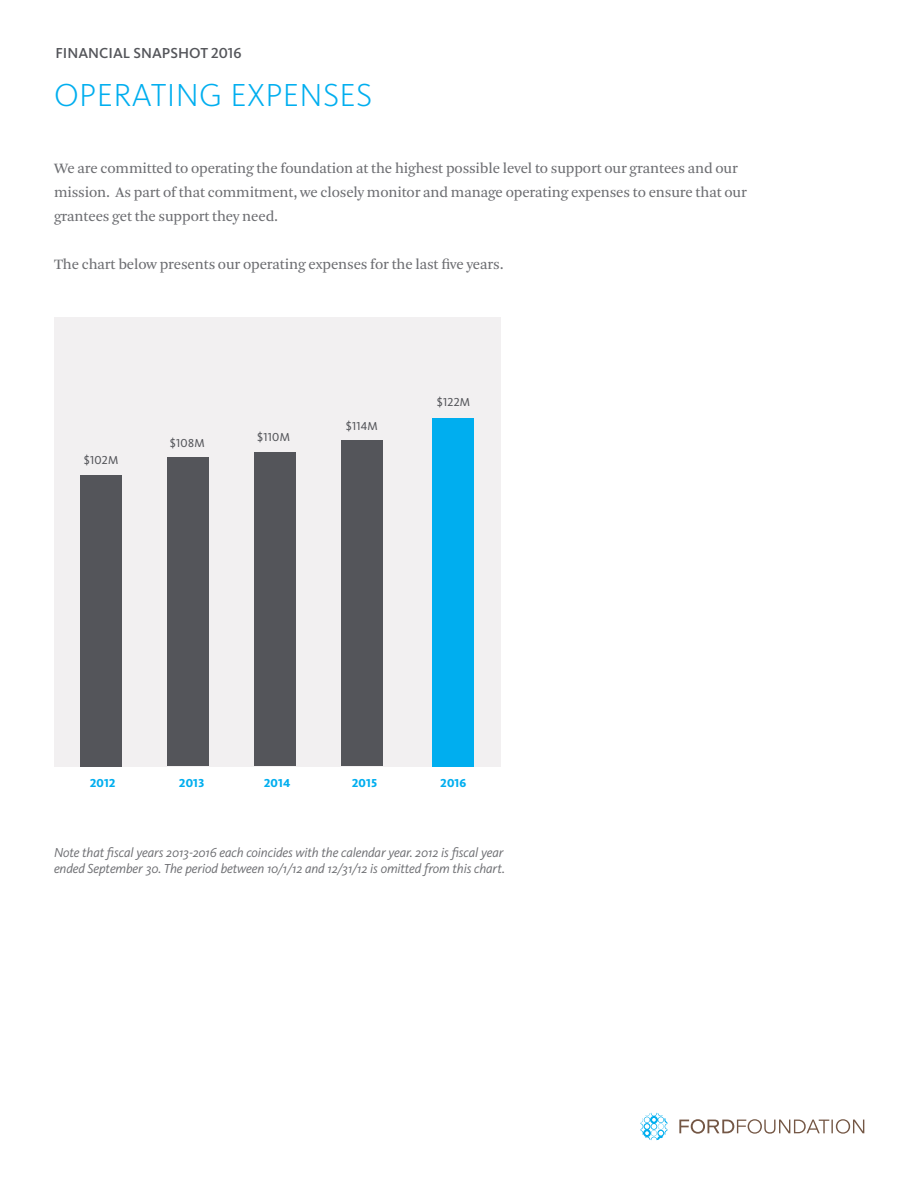
<style>
.page{position:relative;width:918px;height:1188px;background:#fff}
.page>*{position:absolute;margin:0;border:0;box-sizing:border-box;transform-origin:0 0}
.t1{font:300 33px "Kievit OT";letter-spacing:.01em;color:#00aeef}
.body_text{font:15px/24px "Arnhem Blond";letter-spacing:-.01em;color:#6c6d71}
.t2{font:15px "Kievit Medium SC";color:#54555a}
.Notes{font:italic 13.5px/16.2px "Kievit";letter-spacing:-.01em;color:#6c6d71}
.t3{font:12px "Kievit Book SC";letter-spacing:.025em;color:#54555a}
.t4{font:12px "Kievit Extrabold SC";letter-spacing:.02em;color:#00aeef}
</style>
<div class="page">
<div style="left:54px;top:317px;width:447px;height:450px;background:#f2f0f1"></div>
<div style="left:433px;top:418px;width:41px;height:348px;background:#00aeef"></div>
<div style="left:341px;top:441px;width:42px;height:325px;background:#54555a"></div>
<div style="left:254px;top:452px;width:42px;height:314px;background:#54555a"></div>
<div style="left:167px;top:458px;width:42px;height:308px;background:#54555a"></div>
<div style="left:80px;top:475px;width:42px;height:291px;background:#54555a"></div>
<svg style="left:679px;top:1119px;width:185px;height:15px"></svg>
<svg style="left:640px;top:1113px;width:28px;height:27px"></svg>
<p class="t2" style="left:56px;top:45px;width:188px">FINANCIAL SNAPSHOT 2016</p>
<p class="t1" style="left:54px;top:77px;width:320px">OPERATING EXPENSES</p>
<p class="body_text" style="left:54px;top:157px;width:694px">We are committed to operating the foundation at the highest possible level to support our grantees and our mission. As part of that commitment, we closely monitor and manage operating expenses to ensure that our grantees get the support they need.</p>
<p class="body_text" style="left:54px;top:253px;width:451px">The chart below presents our operating expenses for the last five years.</p>
<p class="t3" style="left:84px;top:453px;width:36px">$102M</p>
<p class="t3" style="left:170px;top:436px;width:36px">$108M</p>
<p class="t3" style="left:257px;top:430px;width:34px">$110M</p>
<p class="t3" style="left:346px;top:419px;width:34px">$114M</p>
<p class="t3" style="left:437px;top:395px;width:35px">$122M</p>
<p class="t4" style="left:90px;top:776px;width:27px">2012</p>
<p class="t4" style="left:179px;top:776px;width:27px">2013</p>
<p class="t4" style="left:264px;top:776px;width:28px">2014</p>
<p class="t4" style="left:352px;top:776px;width:26px">2015</p>
<p class="t4" style="left:440px;top:776px;width:28px">2016</p>
<p class="Notes" style="left:54px;top:844px;width:453px">Note that fiscal years 2013-2016 each coincides with the calendar year. 2012 is fiscal year ended September 30. The period between 10/1/12 and 12/31/12 is omitted from this chart.</p>
</div>
